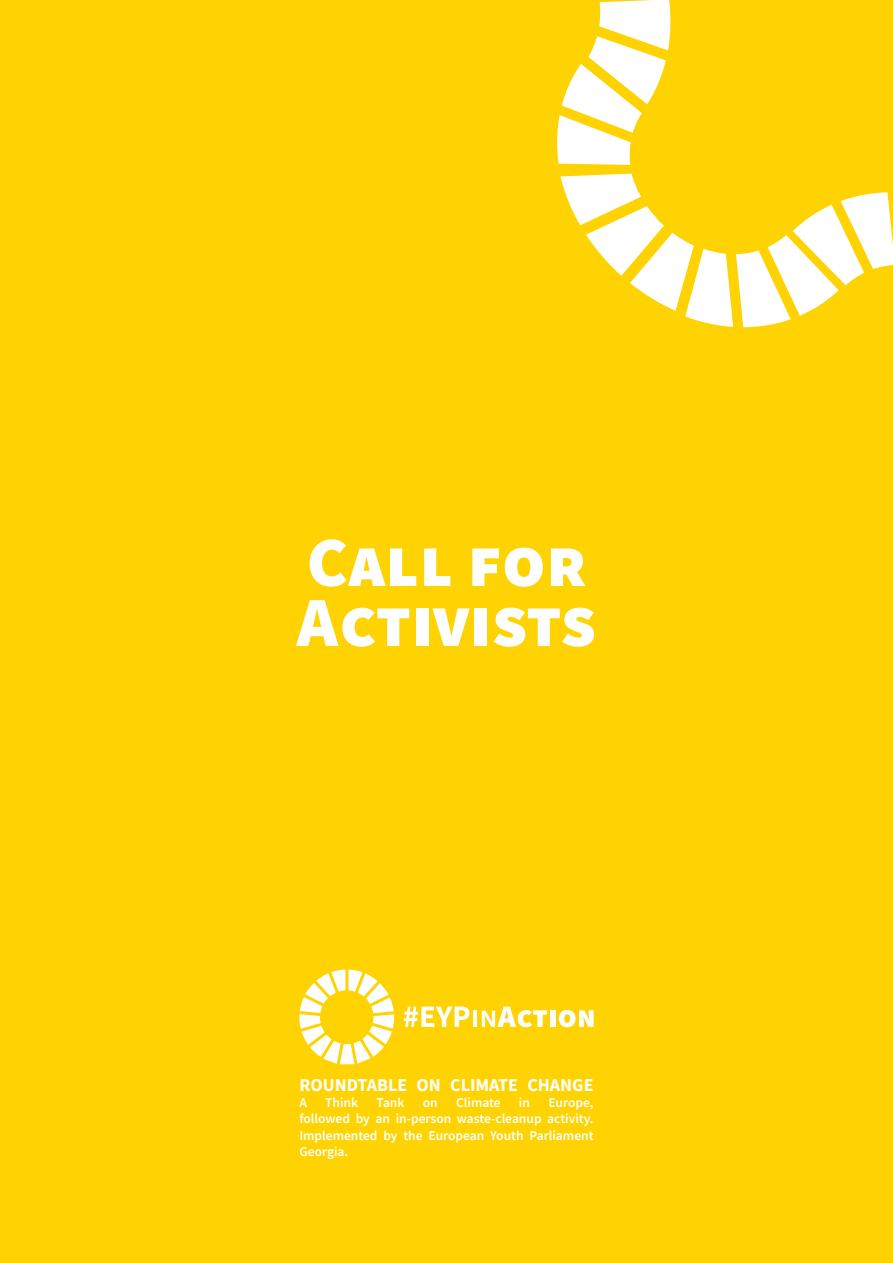
<style>
.page{position:relative;width:893px;height:1263px;background:#fed301}
.page>*{position:absolute;margin:0;border:0;box-sizing:border-box;transform-origin:0 0}
.t1{font:900 70.5px/60px "Source Sans Pro";color:#fff}
.t2{font:700 18px "Source Sans Pro";color:#fff}
.t3{font:600 13.5px/16.2px "Source Sans Pro";color:#fff;text-align:justify}
</style>
<div class="page">
<svg style="left:404px;top:1006px;width:65px;height:21px"></svg>
<hr style="left:473px;top:1010px;width:4px;height:17px;background:#fff">
<svg style="left:482px;top:1007px;width:65px;height:20px"></svg>
<div style="left:550px;top:1010px;width:5px;height:17px;background:#fff"></div>
<svg style="left:559px;top:1010px;width:35px;height:17px"></svg>
<svg style="left:299px;top:969px;width:95px;height:95px"></svg>
<svg style="left:560px;top:174px;width:333px;height:153px"></svg>
<svg style="left:557px;top:0;width:114px;height:165px"></svg>
<h1 class="t1" style="left:297px;top:531px;width:301px">Call for<br>Activists</h1>
<h2 class="t2" style="left:299px;top:1073px;width:296px">ROUNDTABLE ON CLIMATE CHANGE</h2>
<p class="t3" style="left:299px;top:1094px;width:9px">A</p>
<p class="t3" style="left:325px;top:1094px;width:35px">Think</p>
<p class="t3" style="left:377px;top:1094px;width:30px">Tank</p>
<p class="t3" style="left:423px;top:1094px;width:16px">on</p>
<p class="t3" style="left:456px;top:1094px;width:46px">Climate</p>
<p class="t3" style="left:519px;top:1094px;width:13px">in</p>
<p class="t3" style="left:299px;top:1094px;width:296px;text-indent:249px">Europe, followed by an in-person waste-cleanup activity.<br>Implemented by the European Youth Parliament Georgia.</p>
</div>
